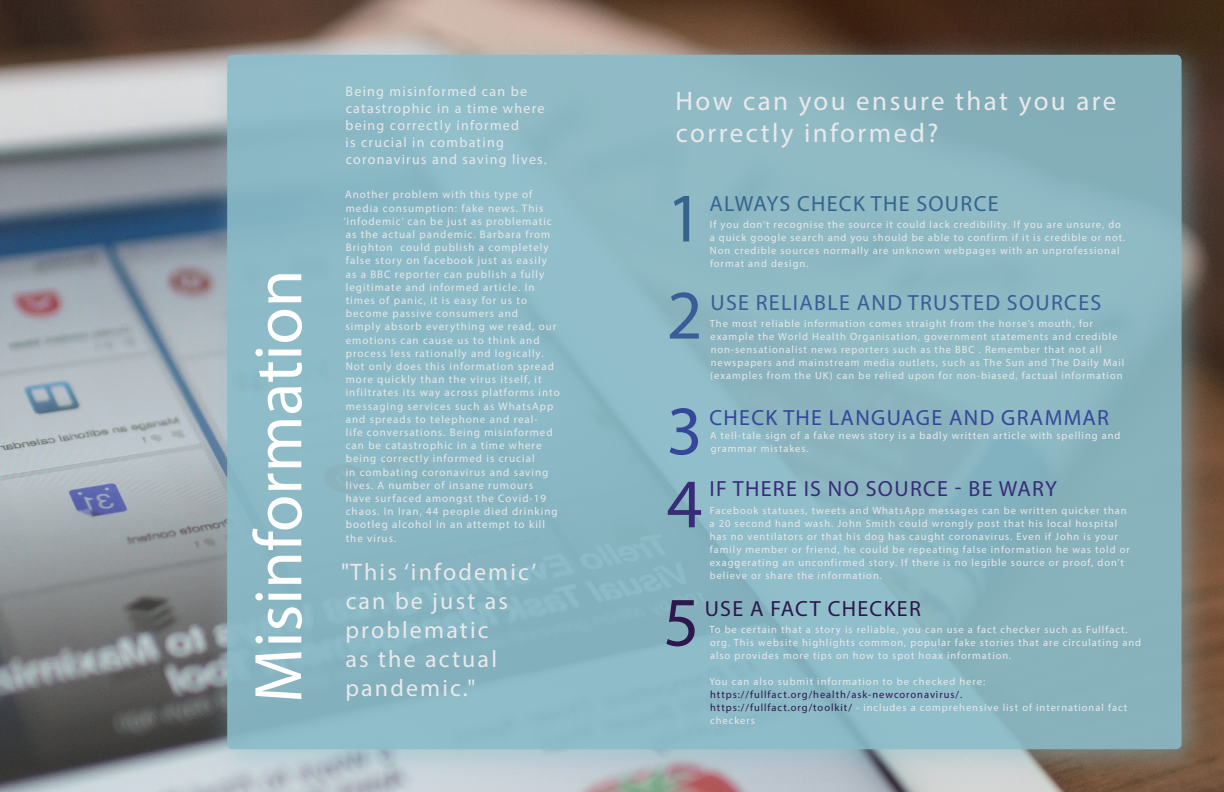
<style>
.page{position:relative;width:1224px;height:792px;background:#fff}
.page>*{position:absolute;margin:0;border:0;box-sizing:border-box;transform-origin:0 0}
.t1{font:70px "Myriad Pro";color:#36648d}
.t2{font:70px "Myriad Pro";color:#3a5d97}
.t3{font:70px "Myriad Pro";color:#35479a}
.t4{font:70px "Myriad Pro";color:#382c79}
.t5{font:70px "Myriad Pro";color:#2d174c}
.t6{font:68px "Myriad Pro";color:#fff}
.t7{font:27px/32.4px "Myriad Pro";letter-spacing:.09em;color:#e9e9eb}
.t8{font:24px/28.8px "Myriad Pro";letter-spacing:.09em;color:#e9e9eb}
.t9{font:22px "Myriad Pro";letter-spacing:.06em;color:#3a5d97}
.t10{font:22px "Myriad Pro";letter-spacing:.06em;color:#35479a}
.t11{font:22px "Myriad Pro";letter-spacing:.06em;color:#382c79}
.t12{font:22px "Myriad Pro";letter-spacing:.06em;color:#36648d}
.t13{font:22px "Myriad Pro";letter-spacing:.06em;color:#2d174c}
.t14{font:14px/16.8px "Myriad Pro";letter-spacing:.09em;color:#e9e9eb}
.t15{font:11px/13.2px "Myriad Pro";letter-spacing:.09em;color:#e9e9eb}
.t16{font:10.5px/13px "Myriad Pro";letter-spacing:.09em;color:#e9e9eb}
.t17{font:10.5px/13px "Myriad Pro";letter-spacing:.09em;color:#2d174c}
.s1{color:#e9e9eb}
</style>
<div class="page">
<img style="left:0;top:0;width:1224px;height:792px">
<div style="left:204px;top:31px;width:1013px;height:754px;background:#8abcc9;opacity:.58"></div>
<div style="left:227px;top:55px;width:955px;height:694px;background:#8abcc9;border-radius:6px"></div>
<h2 class="t6" style="left:237px;top:703px;width:435px;rotate:-90deg">Misinformation</h2>
<h3 class="t14" style="left:345px;top:83px;width:203px">Being misinformed can be catastrophic in a time where being correctly informed<br>is crucial in combating coronavirus and saving lives.</h3>
<p class="t15" style="left:344px;top:188px;width:218px">Another problem with this type of media consumption: fake news. This ‘infodemic’ can be just as problematic as the actual pandemic. Barbara from Brighton could publish a completely false story on facebook just as easily<br>as a BBC reporter can publish a fully legitimate and informed article. In times of panic, it is easy for us to become passive consumers and<br>simply absorb everything we read, our emotions can cause us to think and process less rationally and logically.<br>Not only does this information spread more quickly than the virus itself, it infiltrates its way across platforms into messaging services such as WhatsApp and spreads to telephone and real-<br>life conversations. Being misinformed can be catastrophic in a time where being correctly informed is crucial<br>in combating coronavirus and saving lives. A number of insane rumours<br>have surfaced amongst the Covid-19 chaos. In Iran, 44 people died drinking bootleg alcohol in an attempt to kill the virus.</p>
<h3 class="t8" style="left:341px;top:558px;width:197px">"This ‘infodemic’ can be just as problematic<br>as the actual</h3>
<h3 class="t8" style="left:345px;top:673px;width:132px">pandemic."</h3>
<h3 class="t7" style="left:676px;top:84px;width:442px">How can you ensure that you are correctly informed?</h3>
<h1 class="t1" style="left:667px;top:175px;width:37px">1</h1>
<h3 class="t12" style="left:710px;top:190px;width:291px">ALWAYS CHECK THE SOURCE</h3>
<p class="t16" style="left:710px;top:218px;width:417px">If you don’t recognise the source it could lack credibility. If you are unsure, do a quick google search and you should be able to confirm if it is credible or not.<br>Non credible sources normally are unknown webpages with an unprofessional format and design.</p>
<h1 class="t2" style="left:667px;top:272px;width:37px">2</h1>
<h3 class="t9" style="left:710px;top:289px;width:392px">USE RELIABLE AND TRUSTED SOURCES</h3>
<p class="t16" style="left:710px;top:317px;width:416px">The most reliable information comes straight from the horse’s mouth, for example the World Health Organisation, government statements and credible non-sensationalist news reporters such as the BBC . Remember that not all newspapers and mainstream media outlets, such as The Sun and The Daily Mail (examples from the UK) can be relied upon for non-biased, factual information</p>
<h1 class="t3" style="left:667px;top:388px;width:37px">3</h1>
<h3 class="t10" style="left:710px;top:404px;width:401px">CHECK THE LANGUAGE AND GRAMMAR</h3>
<p class="t16" style="left:710px;top:429px;width:412px">A tell-tale sign of a fake news story is a badly written article with spelling and grammar mistakes.</p>
<h1 class="t4" style="left:667px;top:461px;width:37px">4</h1>
<h3 class="t11" style="left:710px;top:475px;width:349px">IF THERE IS NO SOURCE - BE WARY</h3>
<p class="t16" style="left:710px;top:504px;width:422px">Facebook statuses, tweets and WhatsApp messages can be written quicker than a 20 second hand wash. John Smith could wrongly post that his local hospital has no ventilators or that his dog has caught coronavirus. Even if John is your family member or friend, he could be repeating false information he was told or exaggerating an unconfirmed story. If there is no legible source or proof, don’t believe or share the information.</p>
<h1 class="t5" style="left:663px;top:579px;width:37px">5</h1>
<h3 class="t13" style="left:705px;top:595px;width:218px">USE A FACT CHECKER</h3>
<p class="t16" style="left:709px;top:622px;width:433px">To be certain that a story is reliable, you can use a fact checker such as Fullfact. org. This website highlights common, popular fake stories that are circulating and also provides more tips on how to spot hoax information.</p>
<p class="t16" style="left:709px;top:674px;width:277px">You can also submit information to be checked here:</p>
<p class="t17" style="left:710px;top:687px;width:419px">https://fullfact.org/health/ask-newcoronavirus/.<br>https://fullfact.org/toolkit/ <span class="s1">- includes a comprehensive list of international fact checkers</span></p>
</div>
